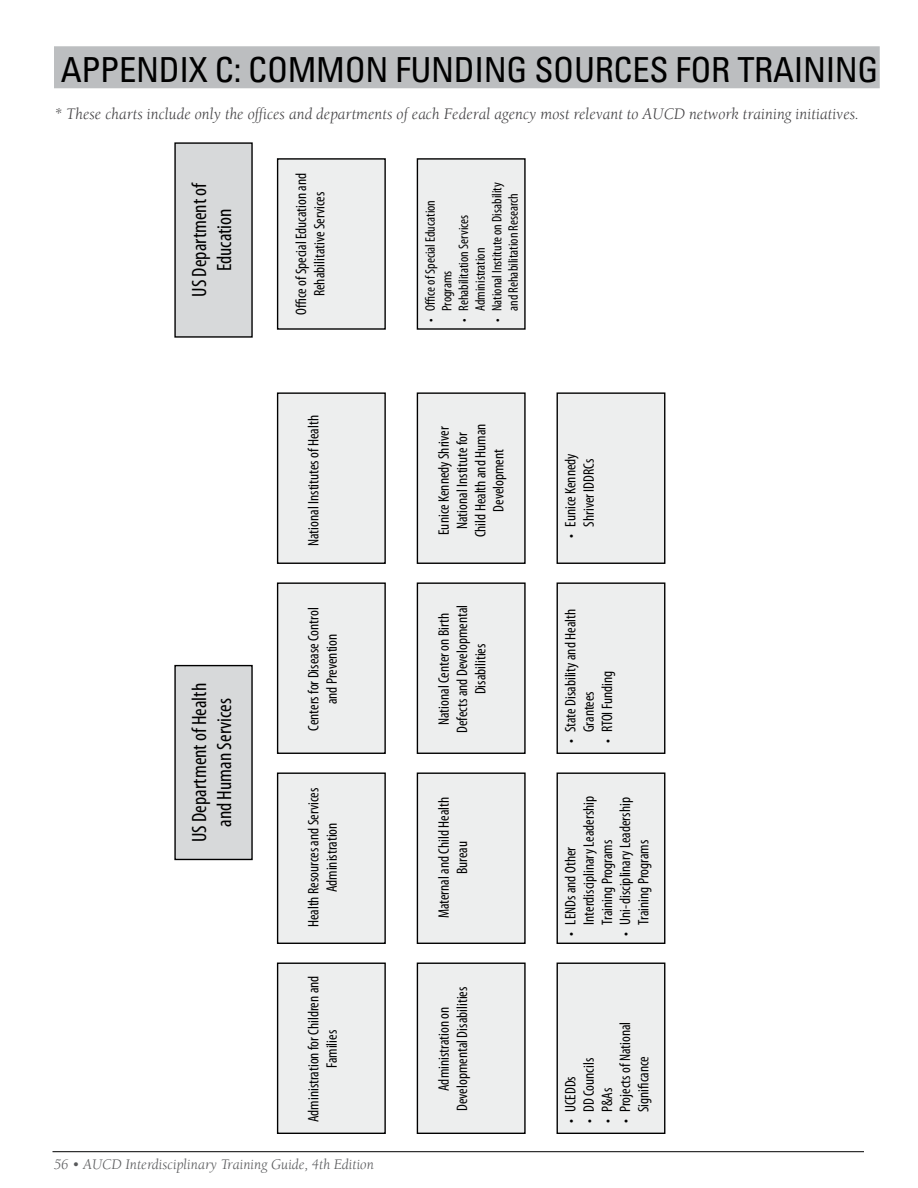
<style>
.page{position:relative;width:918px;height:1188px;background:#fff}
.page>*{position:absolute;margin:0;border:0;box-sizing:border-box;transform-origin:0 0}
.t1{font:condensed 34.5px "Univers";letter-spacing:-.01em;color:#000}
.t2{font:condensed 20.7px/24.9px "Myriad Pro";color:#000;text-align:center}
.t3{font:italic 16.5px "Berkeley";color:#414042}
.t4{font:condensed 15.15px/18.3px "Myriad Pro";color:#000;text-align:center}
.t5{font:italic 15px "Berkeley";color:#58595b}
.t6{font:condensed 13.8px/16.6px "Myriad Pro";color:#000}
</style>
<div class="page">
<hr style="left:52px;top:1151px;width:812px;height:1px;background:#000">
<div style="left:54px;top:46px;width:826px;height:42px;background:#bcbec0"></div>
<div style="left:278px;top:963px;width:107px;height:170px;background:#edeeee"></div>
<div style="left:277px;top:963px;width:109px;height:171px;border:1px solid #000"></div>
<div style="left:278px;top:773px;width:107px;height:170px;background:#edeeee"></div>
<div style="left:277px;top:773px;width:109px;height:171px;border:1px solid #000"></div>
<div style="left:278px;top:583px;width:107px;height:170px;background:#edeeee"></div>
<div style="left:277px;top:582px;width:109px;height:172px;border:1px solid #000"></div>
<div style="left:278px;top:393px;width:107px;height:170px;background:#edeeee"></div>
<div style="left:277px;top:392px;width:109px;height:172px;border:1px solid #000"></div>
<div style="left:417px;top:963px;width:108px;height:170px;background:#edeeee"></div>
<div style="left:417px;top:963px;width:109px;height:171px;border:1px solid #000"></div>
<div style="left:417px;top:773px;width:108px;height:170px;background:#edeeee"></div>
<div style="left:417px;top:773px;width:109px;height:171px;border:1px solid #000"></div>
<div style="left:417px;top:583px;width:108px;height:170px;background:#edeeee"></div>
<div style="left:417px;top:582px;width:109px;height:172px;border:1px solid #000"></div>
<div style="left:417px;top:393px;width:108px;height:170px;background:#edeeee"></div>
<div style="left:417px;top:392px;width:109px;height:172px;border:1px solid #000"></div>
<div style="left:557px;top:963px;width:108px;height:170px;background:#edeeee"></div>
<div style="left:557px;top:963px;width:108px;height:171px;border:1px solid #000"></div>
<div style="left:557px;top:773px;width:108px;height:170px;background:#edeeee"></div>
<div style="left:557px;top:773px;width:108px;height:171px;border:1px solid #000"></div>
<div style="left:557px;top:583px;width:108px;height:170px;background:#edeeee"></div>
<div style="left:557px;top:582px;width:108px;height:172px;border:1px solid #000"></div>
<div style="left:557px;top:393px;width:108px;height:170px;background:#edeeee"></div>
<div style="left:557px;top:392px;width:108px;height:172px;border:1px solid #000"></div>
<div style="left:278px;top:159px;width:107px;height:170px;background:#edeeee"></div>
<div style="left:277px;top:158px;width:109px;height:172px;border:1px solid #000"></div>
<div style="left:417px;top:159px;width:108px;height:170px;background:#edeeee"></div>
<div style="left:417px;top:158px;width:109px;height:172px;border:1px solid #000"></div>
<div style="left:175px;top:666px;width:77px;height:193px;background:#d7d9da"></div>
<div style="left:174px;top:665px;width:79px;height:195px;border:1px solid #000"></div>
<div style="left:175px;top:143px;width:77px;height:194px;background:#d7d9da"></div>
<div style="left:174px;top:142px;width:79px;height:196px;border:1px solid #000"></div>
<h1 class="t1" style="left:61px;top:47px;width:231px">APPENDIX C: COMMO</h1>
<h1 class="t1" style="left:365px;top:47px;width:510px">N FUNDING SOURCES FOR TRAINING</h1>
<p class="t3" style="left:54px;top:105px;width:807px">* These charts include only the offices and departments of each Federal agency most relevant to AUCD network training initiatives.</p>
<h2 class="t2" style="left:187px;top:297px;width:116px;rotate:-90deg">US Department of<br>Education</h2>
<h2 class="t2" style="left:187px;top:842px;width:161px;rotate:-90deg">US Department of Health and Human Services</h2>
<p class="t4" style="left:292px;top:315px;width:144px;rotate:-90deg">Office of Special Education and<br>Rehabilitative Services</p>
<p class="t6" style="left:488px;top:322px;width:141px;text-align:center;rotate:-90deg">• National Institute on Disability and Rehabilitation Research</p>
<p class="t6" style="left:422px;top:311px;width:113px;text-indent:-11px;rotate:-90deg">• Office of Special Education<br>Programs</p>
<p class="t6" style="left:455px;top:311px;width:98px;text-indent:-11px;rotate:-90deg">• Rehabilitation Services<br>Administration</p>
<p class="t4" style="left:304px;top:546px;width:132px;rotate:-90deg">National Institutes of Health</p>
<p class="t4" style="left:434px;top:537px;width:115px;rotate:-90deg">Eunice Kennedy Shriver<br>National Institute for<br>Child Health and Human<br>Development</p>
<p class="t4" style="left:561px;top:538px;width:86px;rotate:-90deg">• Eunice Kennedy<br>Shriver IDDRCs</p>
<p class="t4" style="left:304px;top:731px;width:125px;rotate:-90deg">Centers for Disease Control and Prevention</p>
<p class="t4" style="left:434px;top:733px;width:130px;rotate:-90deg">National Center on Birth<br>Defects and Developmental<br>Disabilities</p>
<p class="t4" style="left:561px;top:732px;width:125px;text-align:left;text-indent:-11px;rotate:-90deg">• State Disability and Health<br>Grantees</p>
<p class="t4" style="left:598px;top:743px;width:74px;rotate:-90deg">• RTOI Funding</p>
<p class="t4" style="left:304px;top:927px;width:141px;rotate:-90deg">Health Resources and Services<br>Administration</p>
<p class="t4" style="left:434px;top:918px;width:123px;rotate:-90deg">Maternal and Child Health<br>Bureau</p>
<p class="t4" style="left:561px;top:925px;width:130px;text-align:left;text-indent:-11px;rotate:-90deg">• LENDs and Other<br>Interdisciplinary Leadership<br>Training Programs</p>
<p class="t4" style="left:616px;top:925px;width:129px;text-align:left;text-indent:-11px;rotate:-90deg">• Uni-disciplinary Leadership<br>Training Programs</p>
<p class="t4" style="left:304px;top:1122px;width:148px;rotate:-90deg">Administration for Children and<br>Families</p>
<p class="t4" style="left:434px;top:1111px;width:126px;rotate:-90deg">Administration on<br>Developmental Disabilities</p>
<p class="t4" style="left:616px;top:1112px;width:92px;text-align:left;text-indent:-11px;rotate:-90deg">• Projects of National<br>Significance</p>
<p class="t4" style="left:579px;top:1123px;width:67px;rotate:-90deg">• DD Councils</p>
<p class="t4" style="left:561px;top:1123px;width:49px;rotate:-90deg">• UCEDDs</p>
<p class="t4" style="left:598px;top:1123px;width:37px;rotate:-90deg">• P&amp;As</p>
<p class="t5" style="left:54px;top:1157px;width:321px">56 • AUCD Interdisciplinary Training Guide, 4th Edition</p>
</div>
